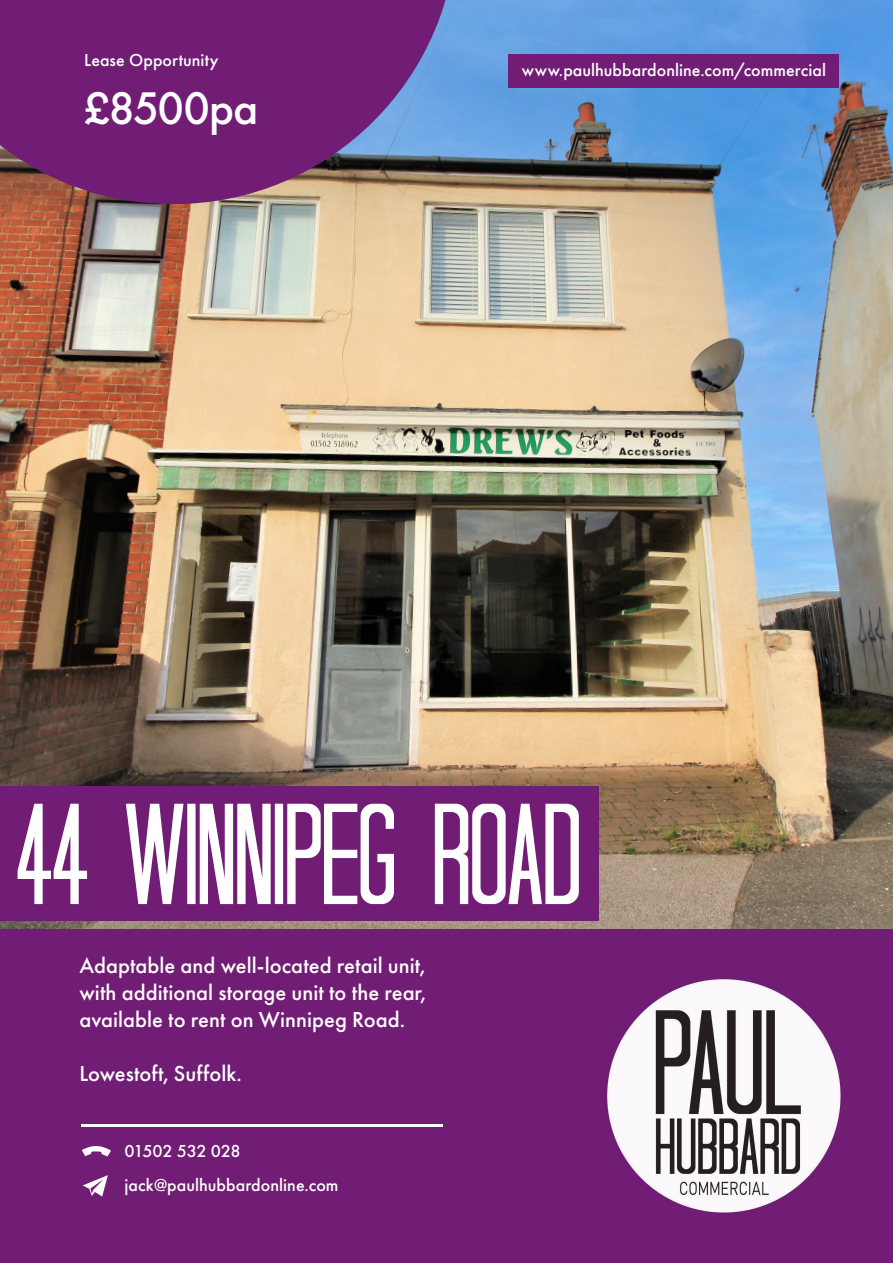
<style>
.page{position:relative;width:893px;height:1263px;background:#fff}
.page>*{position:absolute;margin:0;border:0;box-sizing:border-box;transform-origin:0 0}
.t1{font:condensed 143.4px "Tall Dark And Handsome";letter-spacing:-.005em;color:#fff}
.t2{font:500 42px "Futura";letter-spacing:-.025em;color:#fff}
.t3{font:500 22.5px/27px "Futura PT";color:#fff;text-align:justify}
.t4{font:500 18px "Futura PT";color:#fff}
.t5{font:500 18px "Futura PT";letter-spacing:-.025em;color:#fff}
</style>
<div class="page">
<img style="left:0;top:0;width:893px;height:929px">
<svg style="left:0;top:0;width:457px;height:204px;background:#75347c"></svg>
<div style="left:0;top:929px;width:893px;height:334px;background:#711d75"></div>
<div style="left:0;top:787px;width:598px;height:134px;background:#711d75"></div>
<img style="left:607px;top:978px;width:234px;height:235px">
<div style="left:595px;top:967px;width:258px;height:258px;border:9px solid #711d75;border-radius:50%"></div>
<div style="left:509px;top:54px;width:330px;height:33px;background:#711d75"></div>
<svg style="left:83px;top:1175px;width:25px;height:21px"></svg>
<svg style="left:82px;top:1146px;width:29px;height:10px"></svg>
<hr style="left:81px;top:1124px;width:361px;height:3px;background:#fff">
<p class="t4" style="left:84px;top:49px;width:136px">Lease Opportunity</p>
<p class="t2" style="left:84px;top:79px;width:176px">£8500pa</p>
<p class="t4" style="left:522px;top:59px;width:306px">www.paulhubbardonline.com/commercial</p>
<p class="t1" style="left:17px;top:771px;width:566px">44 WINNIPEG ROAD</p>
<p class="t3" style="left:79px;top:952px;width:348px">Adaptable and well-located retail unit, with additional storage unit to the rear, available to rent on Winnipeg Road.</p>
<p class="t3" style="left:79px;top:1060px;width:164px">Lowestoft, Suffolk.</p>
<p class="t5" style="left:125px;top:1140px;width:118px">01502 532 028</p>
<p class="t4" style="left:125px;top:1174px;width:216px">jack@paulhubbardonline.com</p>
</div>
